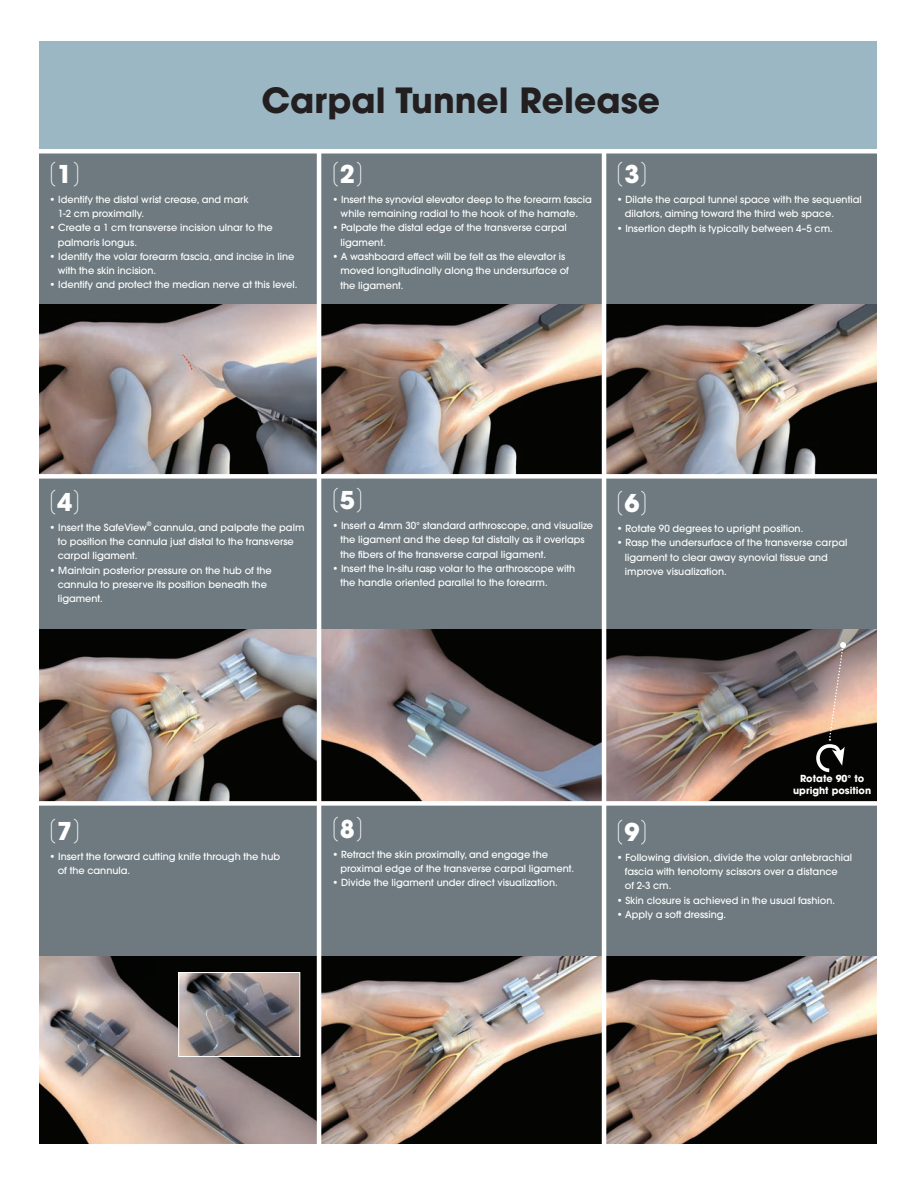
<style>
.page{position:relative;width:918px;height:1188px;background:#fff}
.page>*{position:absolute;margin:0;border:0;box-sizing:border-box;transform-origin:0 0}
.t1{font:700 34.5px "Avant Garde";color:#231f20}
.t2{font:200 24.45px "Avant Garde";color:#fff}
.t3{font:500 9.75px/14.2px "Avant Garde";color:#fff}
.t4{font:700 9.75px/12.1px "Avant Garde";color:#fff;text-align:center}
.t5{font:500 6px "Avant Garde";color:#fff}
.s1{font-weight:700}
</style>
<div class="page">
<img style="left:39px;top:304px;width:278px;height:170px">
<div style="left:22px;top:37px;width:877px;height:114px;background:#9cb7c4"></div>
<img style="left:606px;top:629px;width:271px;height:172px">
<img style="left:606px;top:956px;width:271px;height:188px">
<img style="left:321px;top:956px;width:281px;height:188px">
<img style="left:39px;top:629px;width:278px;height:172px">
<img style="left:321px;top:304px;width:281px;height:170px">
<img style="left:39px;top:956px;width:278px;height:188px">
<img style="left:321px;top:629px;width:281px;height:172px">
<img style="left:606px;top:304px;width:271px;height:170px">
<div style="left:21px;top:151px;width:876px;height:153px;background:#6e7a7f"></div>
<div style="left:21px;top:476px;width:876px;height:153px;background:#6e7a7f"></div>
<div style="left:21px;top:803px;width:876px;height:153px;background:#6e7a7f"></div>
<hr style="left:317px;top:151px;width:4px;height:993px;background:#fff">
<hr style="left:602px;top:151px;width:4px;height:993px;background:#fff">
<div style="left:21px;top:474px;width:877px;height:5px;background:#fff"></div>
<div style="left:21px;top:801px;width:877px;height:5px;background:#fff"></div>
<img style="left:180px;top:974px;width:118px;height:81px">
<div style="left:178px;top:972px;width:122px;height:85px;border:1px solid #fff"></div>
<svg style="left:814px;top:642px;width:32px;height:132px;background:#8f7d76"></svg>
<hr style="left:13px;top:149px;width:884px;height:4px;background:#fff">
<div style="left:0;top:0;width:39px;height:1188px;background:#fff"></div>
<div style="left:878px;top:0;width:40px;height:1188px;background:#fff"></div>
<div style="left:0;top:0;width:918px;height:40px;background:#fff"></div>
<h2 class="t2" style="left:47px;top:157px;width:37px">[<span class="s1">1</span>]</h2>
<h1 class="t1" style="left:261px;top:78px;width:400px">Carpal Tunnel Release</h1>
<h2 class="t2" style="left:330px;top:157px;width:37px">[<span class="s1">2</span>]</h2>
<h2 class="t2" style="left:614px;top:157px;width:37px">[<span class="s1">3</span>]</h2>
<p class="t3" style="left:58px;top:192px;width:193px;text-indent:-8px">• Identify the distal wrist crease, and mark<br>1-2 cm proximally.</p>
<p class="t3" style="left:58px;top:221px;width:217px;text-indent:-8px">• Create a 1 cm transverse incision ulnar to the palmaris longus.</p>
<p class="t3" style="left:58px;top:249px;width:238px;text-indent:-8px">• Identify the volar forearm fascia, and incise in line with the skin incision.</p>
<p class="t3" style="left:50px;top:278px;width:249px">• Identify and protect the median nerve at this level.</p>
<p class="t3" style="left:332px;top:192px;width:261px;text-align:center">• Insert the synovial elevator deep to the forearm fascia while remaining radial to the hook of the hamate.</p>
<p class="t3" style="left:341px;top:221px;width:228px;text-indent:-8px">• Palpate the distal edge of the transverse carpal ligament.</p>
<p class="t3" style="left:341px;top:249px;width:230px;text-indent:-8px">• A washboard effect will be felt as the elevator is moved longitudinally along the undersurface of the ligament.</p>
<p class="t3" style="left:625px;top:192px;width:238px;text-indent:-8px">• Dilate the carpal tunnel space with the sequential dilators, aiming toward the third web space.</p>
<p class="t3" style="left:617px;top:221px;width:218px">• Insertion depth is typically between 4–5 cm.</p>
<h2 class="t2" style="left:47px;top:485px;width:37px">[<span class="s1">4</span>]</h2>
<h2 class="t2" style="left:330px;top:483px;width:37px">[<span class="s1">5</span>]</h2>
<h2 class="t2" style="left:614px;top:486px;width:37px">[<span class="s1">6</span>]</h2>
<p class="t3" style="left:50px;top:520px;width:99px">• Insert the SafeView</p>
<p class="t5" style="left:147px;top:520px;width:6px">®</p>
<p class="t3" style="left:58px;top:520px;width:248px;text-indent:96px">cannula, and palpate the palm to position the cannula just distal to the transverse carpal ligament.</p>
<p class="t3" style="left:58px;top:563px;width:215px;text-indent:-8px">• Maintain posterior pressure on the hub of the cannula to preserve its position beneath the ligament.</p>
<p class="t3" style="left:341px;top:518px;width:254px;text-indent:-8px">• Insert a 4mm 30° standard arthroscope, and visualize the ligament and the deep fat distally as it overlaps the fibers of the transverse carpal ligament.</p>
<p class="t3" style="left:341px;top:561px;width:236px;text-indent:-8px">• Insert the In-situ rasp volar to the arthroscope with the handle oriented parallel to the forearm.</p>
<p class="t3" style="left:617px;top:521px;width:188px">• Rotate 90 degrees to upright position.</p>
<p class="t3" style="left:625px;top:536px;width:224px;text-indent:-8px">• Rasp the undersurface of the transverse carpal ligament to clear away synovial tissue and improve visualization.</p>
<h2 class="t2" style="left:47px;top:814px;width:37px">[<span class="s1">7</span>]</h2>
<p class="t3" style="left:58px;top:849px;width:224px;text-indent:-8px">• Insert the forward cutting knife through the hub of the cannula.</p>
<h2 class="t2" style="left:330px;top:812px;width:37px">[<span class="s1">8</span>]</h2>
<p class="t3" style="left:341px;top:847px;width:235px;text-indent:-8px">• Retract the skin proximally, and engage the proximal edge of the transverse carpal ligament.</p>
<p class="t3" style="left:332px;top:876px;width:227px">• Divide the ligament under direct visualization.</p>
<h2 class="t2" style="left:614px;top:815px;width:37px">[<span class="s1">9</span>]</h2>
<p class="t4" style="left:793px;top:773px;width:80px">Rotate 90° to upright position</p>
<p class="t3" style="left:625px;top:850px;width:229px;text-indent:-8px">• Following division, divide the volar antebrachial fascia with tenotomy scissors over a distance<br>of 2-3 cm.</p>
<p class="t3" style="left:617px;top:893px;width:220px">• Skin closure is achieved in the usual fashion.</p>
<p class="t3" style="left:617px;top:907px;width:111px">• Apply a soft dressing.</p>
</div>
